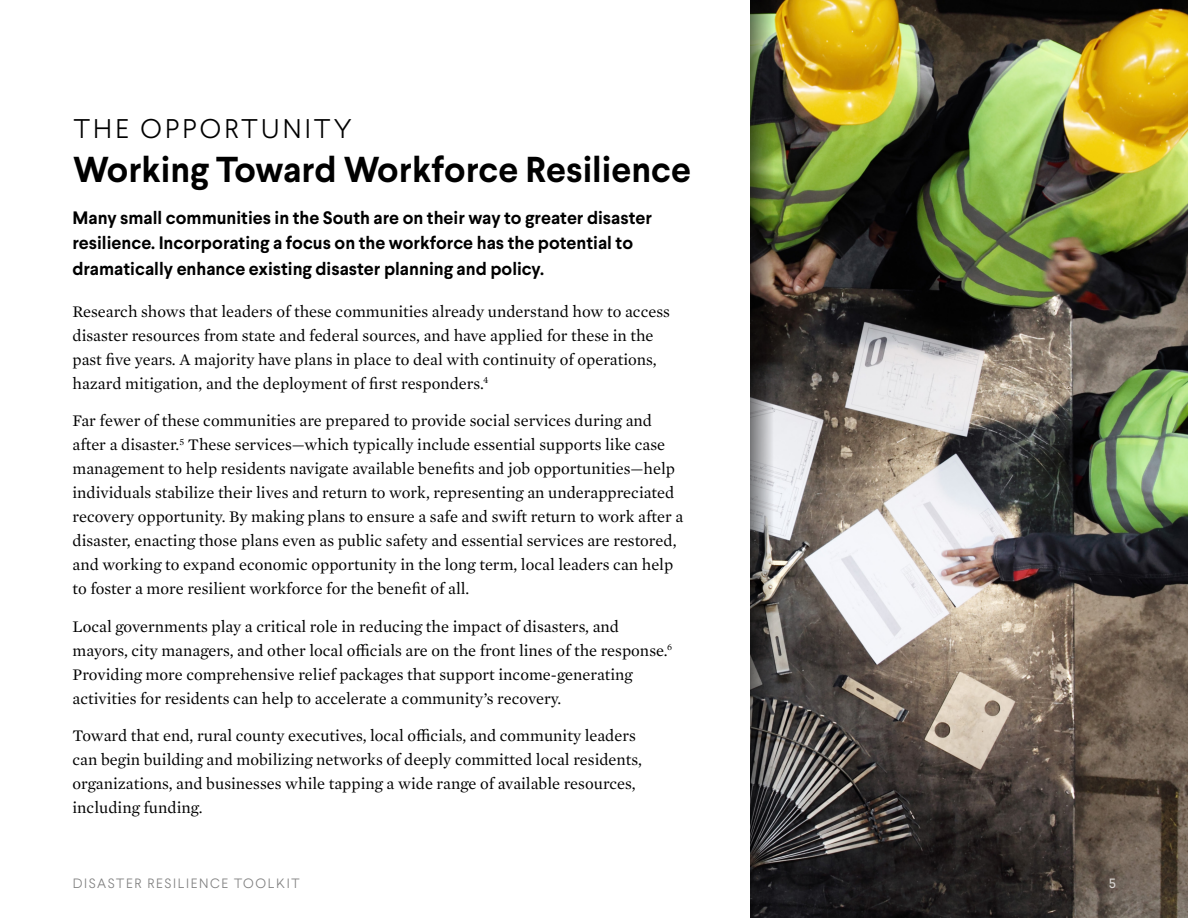
<style>
.page{position:relative;width:1188px;height:918px;background:#fff}
.page>*{position:absolute;margin:0;border:0;box-sizing:border-box;transform-origin:0 0}
.Heading_1{font:700 36px "Larsseit";color:#000}
.Heading_1-2{font:300 27px "Larsseit";letter-spacing:.12em;color:#000}
.t1{font:700 18px/25.5px "Larsseit";color:#000}
.Normal_Serif{font:16.5px/24px "Mercury Text G1";color:#000}
.t2{font:300 13.5px "Larsseit";letter-spacing:.12em;color:#808080}
.t3{font:13.5px "Larsseit";color:#fff}
</style>
<div class="page">
<img style="left:773px;top:1px;width:415px;height:916px">
<img style="left:750px;top:0;width:23px;height:918px">
<p class="Heading_1-2" style="left:74px;top:112px;width:279px">THE OPPORTUNITY</p>
<p class="Heading_1" style="left:73px;top:145px;width:619px">Working Toward Workforce Resilience</p>
<p class="t1" style="left:73px;top:205px;width:581px">Many small communities in the South are on their way to greater disaster resilience. Incorporating a focus on the workforce has the potential to dramatically enhance existing disaster planning and policy.</p>
<p class="Normal_Serif" style="left:73px;top:298px;width:599px">Research shows that leaders of these communities already understand how to access disaster resources from state and federal sources, and have applied for these in the past five years. A majority have plans in place to deal with continuity of operations, hazard mitigation, and the deployment of first responders.<sup>4</sup></p>
<p class="Normal_Serif" style="left:73px;top:408px;width:612px">Far fewer of these communities are prepared to provide social services during and after a disaster.<sup>5</sup> These services—which typically include essential supports like case management to help residents navigate available benefits and job opportunities—help individuals stabilize their lives and return to work, representing an underappreciated recovery opportunity. By making plans to ensure a safe and swift return to work after a disaster, enacting those plans even as public safety and essential services are restored, and working to expand economic opportunity in the long term, local leaders can help to foster a more resilient workforce for the benefit of all.</p>
<p class="Normal_Serif" style="left:73px;top:613px;width:601px">Local governments play a critical role in reducing the impact of disasters, and mayors, city managers, and other local officials are on the front lines of the response.<sup>6<br></sup>Providing more comprehensive relief packages that support income-generating activities for residents can help to accelerate a community’s recovery.</p>
<p class="Normal_Serif" style="left:73px;top:723px;width:571px">Toward that end, rural county executives, local officials, and community leaders can begin building and mobilizing networks of deeply committed local residents, organizations, and businesses while tapping a wide range of available resources, including funding.</p>
<p class="t2" style="left:73px;top:875px;width:228px">DISASTER RESILIENCE TOOLKIT</p>
<p class="t3" style="left:1108px;top:875px;width:9px">5</p>
</div>
